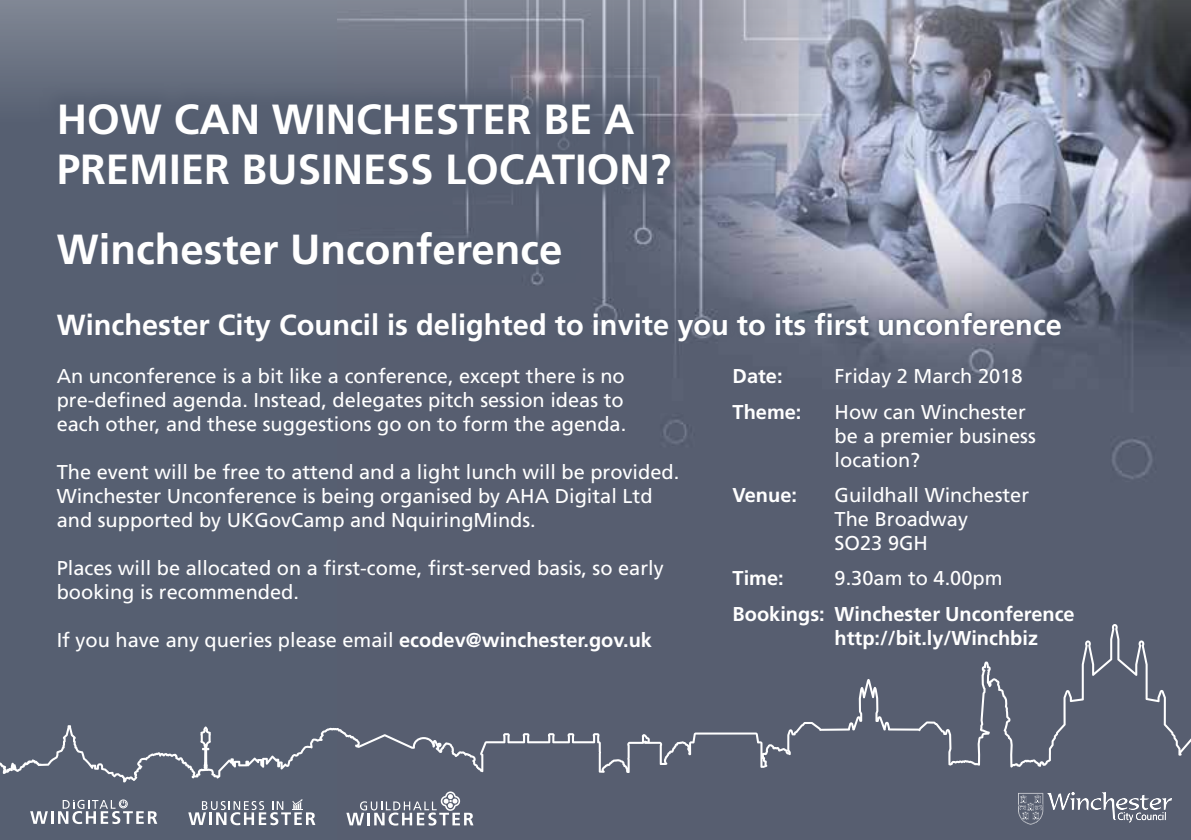
<style>
.page{position:relative;width:1191px;height:840px;background:#fff}
.page>*{position:absolute;margin:0;border:0;box-sizing:border-box;transform-origin:0 0}
.t1{font:700 42px/50.6px "Frutiger LT Pro";color:#fff}
.t2{font:700 29px "Frutiger LT Pro";color:#fff}
.t3{font:20px/24px "Frutiger LT Pro";color:#fff}
.t4{font:700 20px/24px "Frutiger LT Pro";color:#fff}
.s1{font-weight:700}
</style>
<div class="page">
<div style="left:0;top:0;width:1191px;height:839px;background:#565f71"></div>
<img style="left:349px;top:137px;width:842px;height:689px">
<svg style="left:0;top:623px;width:1191px;height:162px"></svg>
<svg style="left:1018px;top:791px;width:131px;height:33px"></svg>
<svg style="left:188px;top:799px;width:127px;height:25px"></svg>
<svg style="left:346px;top:791px;width:127px;height:33px"></svg>
<svg style="left:30px;top:799px;width:127px;height:24px"></svg>
<svg style="left:0;top:0;width:1191px;height:137px;background:#7f8493"></svg>
<div style="left:38px;top:83px;width:653px;height:123px;background:#565f71"></div>
<div style="left:37px;top:211px;width:545px;height:74px;background:#565f71"></div>
<svg style="left:349px;top:309px;width:716px;height:35px"></svg>
<h1 class="t1" style="left:57px;top:94px;width:616px">HOW CAN WINCHESTER BE A<br>PREMIER BUSINESS LOCATION?</h1>
<h1 class="t1" style="left:57px;top:224px;width:507px">Winchester Unconference</h1>
<h2 class="t2" style="left:57px;top:308px;width:1006px">Winchester City Council is delighted to invite you to its first unconference</h2>
<p class="t4" style="left:732px;top:364px;width:52px">Date:</p>
<p class="t3" style="left:834px;top:364px;width:189px">Friday 2 March 2018</p>
<p class="t4" style="left:732px;top:399px;width:70px">Theme:</p>
<p class="t3" style="left:834px;top:399px;width:203px">How can Winchester be a premier business location?</p>
<p class="t4" style="left:732px;top:483px;width:66px">Venue:</p>
<p class="t3" style="left:834px;top:483px;width:196px">Guildhall Winchester<br>The Broadway<br>SO23 9GH</p>
<p class="t4" style="left:732px;top:566px;width:53px">Time:</p>
<p class="t3" style="left:834px;top:566px;width:169px">9.30am to 4.00pm</p>
<p class="t4" style="left:834px;top:601px;width:241px;text-indent:-102px">Bookings: Winchester Unconference http://bit.ly/Winchbiz</p>
<p class="t3" style="left:57px;top:364px;width:571px">An unconference is a bit like a conference, except there is no pre-defined agenda. Instead, delegates pitch session ideas to each other, and these suggestions go on to form the agenda.</p>
<p class="t3" style="left:57px;top:460px;width:624px">The event will be free to attend and a light lunch will be provided.<br>Winchester Unconference is being organised by AHA Digital Ltd and supported by UKGovCamp and NquiringMinds.</p>
<p class="t3" style="left:57px;top:556px;width:608px">Places will be allocated on a first-come, first-served basis, so early booking is recommended.</p>
<p class="t3" style="left:57px;top:628px;width:597px">If you have any queries please email <span class="s1">ecodev@winchester.gov.uk</span></p>
</div>
